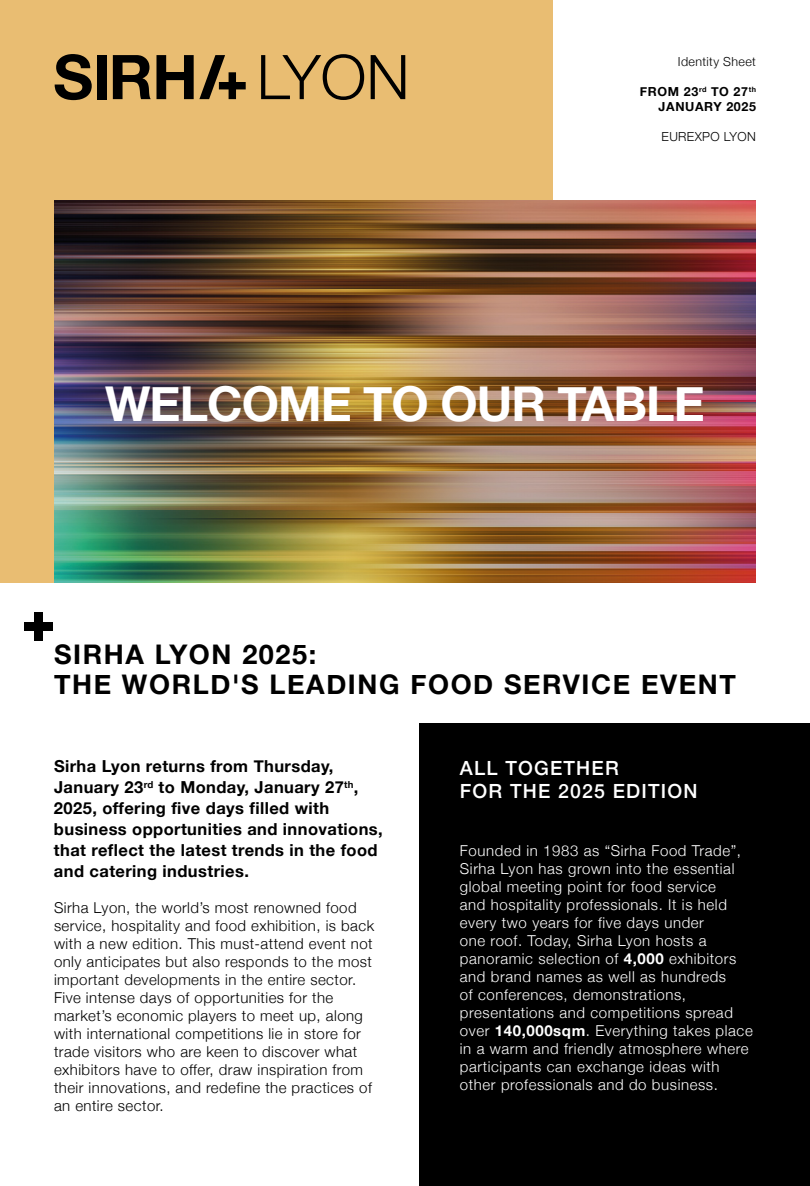
<style>
.page{position:relative;width:810px;height:1186px;background:#fff}
.page>*{position:absolute;margin:0;border:0;box-sizing:border-box;transform-origin:0 0}
.t1{font:700 48px "Helvetica Neue";letter-spacing:-.02em;color:#fff}
.t2{font:700 27px/30px "Helvetica Neue";letter-spacing:.06em;color:#000}
.t3{font:500 19.5px/22.5px "Helvetica Neue";letter-spacing:.06em;color:#fff}
.t4{font:700 16.5px/21px "Helvetica Neue";letter-spacing:.025em;color:#000}
.t5{font:300 15px/18px "Helvetica Neue";letter-spacing:.04em;color:#fff}
.t6{font:300 15px/18px "Helvetica Neue";letter-spacing:.03em;color:#000}
.t7{font:700 12.45px/15px "Helvetica Neue";letter-spacing:.05em;color:#000;text-align:right}
.t8{font:300 12.45px "Helvetica Neue";letter-spacing:.03em;color:#000}
.s1{font-weight:700}
</style>
<div class="page">
<div style="left:420px;top:723px;width:390px;height:462px;background:#000"></div>
<div style="left:0;top:0;width:553px;height:583px;background:#e9bd72"></div>
<img style="left:54px;top:200px;width:702px;height:383px">
<svg style="left:55px;top:54px;width:37px;height:46px"></svg>
<div style="left:97px;top:55px;width:10px;height:44px;background:#000"></div>
<svg style="left:113px;top:55px;width:38px;height:44px"></svg>
<svg style="left:157px;top:55px;width:89px;height:44px"></svg>
<svg style="left:261px;top:54px;width:103px;height:46px"></svg>
<svg style="left:371px;top:55px;width:34px;height:44px"></svg>
<div style="left:35px;top:612px;width:8px;height:28px;background:#000"></div>
<div style="left:25px;top:622px;width:28px;height:8px;background:#000"></div>
<p class="t8" style="left:678px;top:52px;width:80px">Identity Sheet</p>
<p class="t7" style="left:640px;top:84px;width:118px">FROM 23<sup>rd</sup> TO 27<sup>th<br></sup>JANUARY 2025</p>
<p class="t8" style="left:662px;top:126px;width:96px">EUREXPO LYON</p>
<h1 class="t1" style="left:105px;top:366px;width:601px">WELCOME TO OUR TABLE</h1>
<h2 class="t2" style="left:54px;top:639px;width:684px">SIRHA LYON 2025:<br>THE WORLD'S LEADING FOOD SERVICE EVENT</h2>
<p class="t4" style="left:54px;top:756px;width:330px">Sirha Lyon returns from Thursday, January 23<sup>rd</sup> to Monday, January 27<sup>th</sup>, 2025, offering five days filled with business opportunities and innovations, that reflect the latest trends in the food and catering industries.</p>
<p class="t6" style="left:54px;top:897px;width:322px">Sirha Lyon, the world’s most renowned food service, hospitality and food exhibition, is back with a new edition. This must-attend event not only anticipates but also responds to the most important developments in the entire sector.<br>Five intense days of opportunities for the market’s economic players to meet up, along with international competitions lie in store for trade visitors who are keen to discover what exhibitors have to offer, draw inspiration from their innovations, and redefine the practices of an entire sector.</p>
<h3 class="t3" style="left:460px;top:755px;width:239px">ALL TOGETHER<br>FOR THE 2025 EDITION</h3>
<p class="t5" style="left:460px;top:840px;width:294px">Founded in 1983 as “Sirha Food Trade”, Sirha Lyon has grown into the essential global meeting point for food service<br>and hospitality professionals. It is held every two years for five days under<br>one roof. Today, Sirha Lyon hosts a panoramic selection of <span class="s1">4,000</span> exhibitors and brand names as well as hundreds<br>of conferences, demonstrations, presentations and competitions spread over <span class="s1">140,000sqm</span>. Everything takes place in a warm and friendly atmosphere where participants can exchange ideas with other professionals and do business.</p>
</div>
